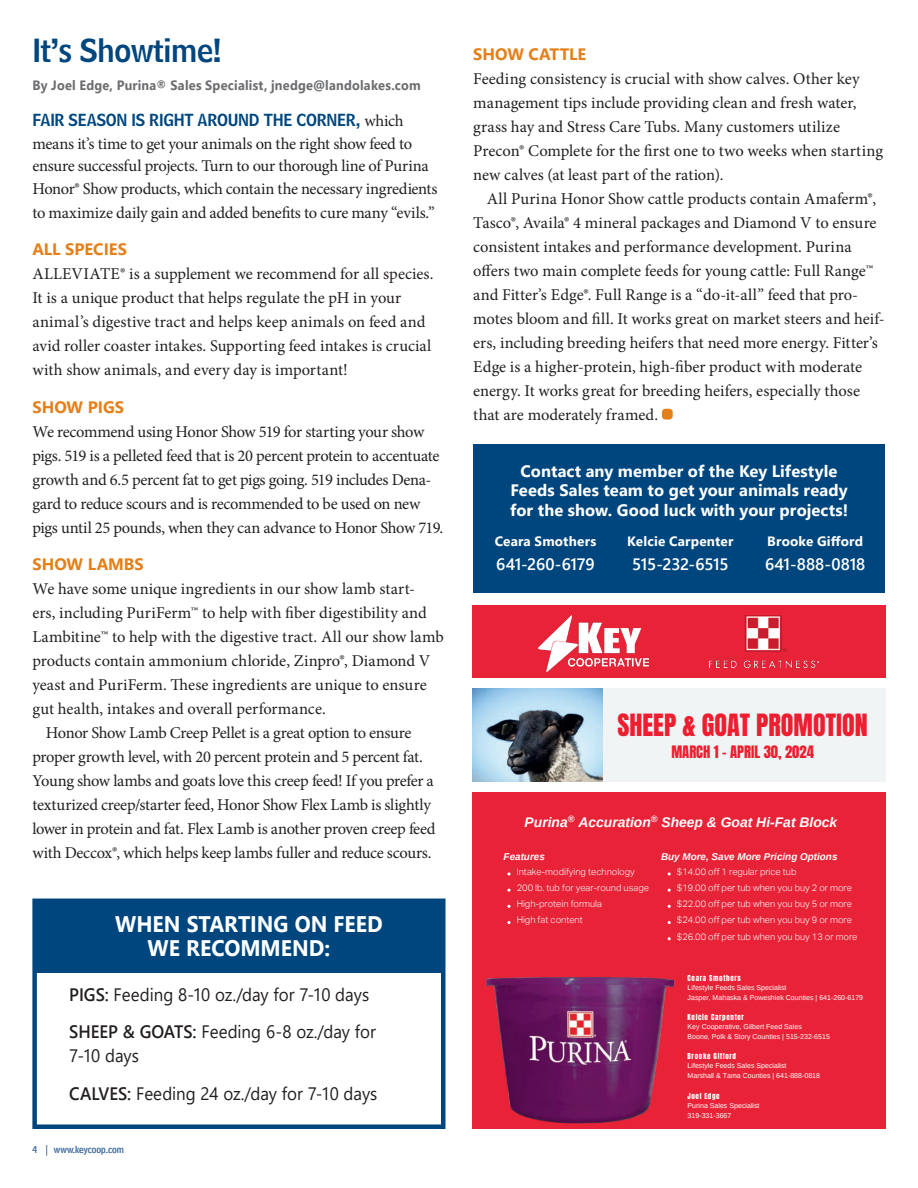
<style>
.page{position:relative;width:918px;height:1188px;background:#fff}
.page>*{position:absolute;margin:0;border:0;box-sizing:border-box;transform-origin:0 0}
.t1{font:31.5px "Bell Centennial Std Name Num";letter-spacing:-.02em;color:#00467e}
.t2{font:26.1px "Anton";color:#ed1e30}
.t3{font:700 22.5px/24px "Segoe UI";letter-spacing:-.005em;color:#fff;scale:.94 1}
.t4{font:18px/37.5px "Segoe UI";letter-spacing:-.005em;color:#231f20;scale:.94 1}
.t5{font:16.5px/24px "Minion Pro";letter-spacing:-.005em;color:#231f20}
.t6{font:16.5px/24px "Minion Pro";letter-spacing:-.025em;color:#231f20}
.t7{font:700 16.5px/19.5px "Segoe UI";letter-spacing:.005em;color:#fff;text-align:center}
.t8{font:16.5px "Bell Centennial Std Name Num";letter-spacing:-.02em;color:#00467e}
.t9{font:700 16.5px "Segoe UI";color:#e4801b}
.t10{font:600 16.5px "Segoe UI";letter-spacing:-.015em;color:#fff}
.t11{font:600 16.5px "Segoe UI";letter-spacing:.005em;color:#fff}
.t12{font:14.55px "Anton";color:#ed1e30}
.t13{font:italic 700 13.95px "Arimo";color:#fff}
.t14{font:700 13.5px "Segoe UI";letter-spacing:.02em;color:#6c6d70;scale:.94 1}
.t15{font:700 13.5px "Segoe UI";letter-spacing:.015em;color:#fff}
.t16{font:10.5px "Bell Centennial Std Address";color:#4872a3}
.t17{font:italic 700 9.9px "Arimo";color:#fff}
.t18{font:300 9.3px/16.2px "Aktiv Grotesk";color:#fff}
.t19{font:7.05px/10.1px "Arimo";color:#fff}
.t20{font:7.05px "Anton";letter-spacing:.095em;color:#fff}
.s1{font-family:"Minion Pro";color:#231f20}
.s2{font-weight:600}
</style>
<div class="page">
<div style="left:35px;top:901px;width:408px;height:72px;background:#00467e"></div>
<div style="left:473px;top:444px;width:412px;height:148px;background:#00467e"></div>
<div style="left:472px;top:606px;width:414px;height:523px;background:#e82337"></div>
<div style="left:472px;top:681px;width:414px;height:108px;background:#f0f4f5"></div>
<img style="left:472px;top:688px;width:131px;height:94px">
<div style="left:472px;top:782px;width:414px;height:10px;background:#fff"></div>
<img style="left:539px;top:615px;width:109px;height:56px">
<img style="left:710px;top:615px;width:109px;height:53px">
<img style="left:485px;top:977px;width:190px;height:147px">
<div style="left:472px;top:678px;width:414px;height:10px;background:#fff"></div>
<svg style="left:507px;top:905px;width:4px;height:3px"></svg>
<svg style="left:507px;top:921px;width:4px;height:3px"></svg>
<div style="left:32px;top:899px;width:414px;height:230px;border:4px solid #00467e"></div>
<div style="left:662px;top:409px;width:11px;height:11px;background:#e4801b;border-radius:4px"></div>
<h1 class="t1" style="left:32px;top:31px;width:191px">It’s Showtime!</h1>
<p class="t14" style="left:32px;top:73px;width:415px">By Joel Edge, Purina® Sales Specialist, jnedge@landolakes.com</p>
<p class="t8" style="left:32px;top:110px;width:373px">FAIR SEASON IS RIGHT AROUND THE CORNER, <span class="s1">which</span></p>
<p class="t5" style="left:32px;top:132px;width:407px;line-height:22.5px">means it’s time to get your animals on the right show feed to ensure successful projects. Turn to our thorough line of Purina<br>Honor® Show products, which contain the necessary ingredients</p>
<p class="t5" style="left:32px;top:200px;width:404px">to maximize daily gain and added benefits to cure many “evils.”</p>
<p class="t9" style="left:32px;top:234px;width:96px">ALL SPECIES</p>
<p class="t5" style="left:32px;top:262px;width:403px">ALLEVIATE® is a supplement we recommend for all species.<br>It is a unique product that helps regulate the pH in your animal’s digestive tract and helps keep animals on feed and avid roller coaster intakes. Supporting feed intakes is crucial with show animals, and every day is important!</p>
<p class="t9" style="left:32px;top:391px;width:93px">SHOW PIGS</p>
<p class="t6" style="left:32px;top:419px;width:412px">We recommend using Honor Show 519 for starting your show pigs. 519 is a pelleted feed that is 20 percent protein to accentuate growth and 6.5 percent fat to get pigs going. 519 includes Dena&shy;gard to reduce scours and is recommended to be used on new pigs until 25 pounds, when they can advance to Honor Show 719.</p>
<p class="t9" style="left:32px;top:549px;width:113px">SHOW LAMBS</p>
<p class="t5" style="left:32px;top:577px;width:384px">We have some unique ingredients in our show lamb start-</p>
<p class="t5" style="left:32px;top:601px;width:396px">ers, including PuriFerm™ to help with fiber digestibility and</p>
<p class="t5" style="left:32px;top:625px;width:413px">Lambitine™ to help with the digestive tract. All our show lamb</p>
<p class="t5" style="left:32px;top:649px;width:400px">products contain ammonium chloride, Zinpro®, Diamond V</p>
<p class="t5" style="left:32px;top:673px;width:396px">yeast and PuriFerm. These ingredients are unique to ensure</p>
<p class="t5" style="left:32px;top:697px;width:295px">gut health, intakes and overall performance.</p>
<p class="t6" style="left:46px;top:721px;width:367px">Honor Show Lamb Creep Pellet is a great option to ensure</p>
<p class="t6" style="left:32px;top:745px;width:392px">proper growth level, with 20 percent protein and 5 percent fat.</p>
<p class="t6" style="left:32px;top:769px;width:403px">Young show lambs and goats love this creep feed! If you prefer a</p>
<p class="t5" style="left:32px;top:793px;width:400px">texturized creep/starter feed, Honor Show Flex Lamb is slightly</p>
<p class="t6" style="left:32px;top:817px;width:405px">lower in protein and fat. Flex Lamb is another proven creep feed</p>
<p class="t5" style="left:32px;top:841px;width:401px">with Deccox®, which helps keep lambs fuller and reduce scours.</p>
<h3 class="t3" style="left:148px;top:911px;width:252px;text-indent:-32px">WHEN STARTING ON FEED<br>WE RECOMMEND:</h3>
<p class="t4" style="left:69px;top:974px;width:328px"><span class="s2">PIGS:</span> Feeding 8-10 oz./day for 7-10 days<br><span class="s2">SHEEP &amp; GOATS:</span> Feeding 6-8 oz./day for</p>
<p class="t4" style="left:69px;top:1035px;width:329px">7-10 days<br><span class="s2">CALVES:</span> Feeding 24 oz./day for 7-10 days</p>
<p class="t16" style="left:32px;top:1144px;width:93px">4 | www.keycoop.com</p>
<p class="t9" style="left:473px;top:38px;width:115px">SHOW CATTLE</p>
<p class="t5" style="left:473px;top:66px;width:411px">Feeding consistency is crucial with show calves. Other key management tips include providing clean and fresh water, grass hay and Stress Care Tubs. Many customers utilize Precon® Complete for the first one to two weeks when starting new calves (at least part of the ration).</p>
<p class="t5" style="left:473px;top:186px;width:413px;text-indent:13px">All Purina Honor Show cattle products contain Amaferm®, Tasco®, Availa® 4 mineral packages and Diamond V to ensure consistent intakes and performance development. Purina offers two main complete feeds for young cattle: Full Range™ and Fitter’s Edge®. Full Range is a “do-it-all” feed that pro&shy;motes bloom and fill. It works great on market steers and heif&shy;ers, including breeding heifers that need more energy. Fitter’s Edge is a higher-protein, high-fiber product with moderate energy. It works great for breeding heifers, especially those that are moderately framed.</p>
<p class="t7" style="left:510px;top:460px;width:340px">Contact any member of the Key Lifestyle<br>Feeds Sales team to get your animals ready for the show. Good luck with your projects!</p>
<p class="t15" style="left:495px;top:529px;width:103px">Ceara Smothers</p>
<p class="t10" style="left:496px;top:549px;width:100px">641-260-6179</p>
<p class="t15" style="left:627px;top:529px;width:108px">Kelcie Carpenter</p>
<p class="t10" style="left:632px;top:549px;width:98px">515-232-6515</p>
<p class="t15" style="left:767px;top:529px;width:97px">Brooke Gifford</p>
<p class="t11" style="left:765px;top:549px;width:102px">641-888-0818</p>
<h2 class="t2" style="left:617px;top:712px;width:252px">SHEEP &amp; GOAT PROMOTION</h2>
<p class="t12" style="left:671px;top:744px;width:144px">MARCH 1 - APRIL 30, 2024</p>
<p class="t13" style="left:525px;top:812px;width:314px">Purina<sup>®</sup> Accuration<sup>®</sup> Sheep &amp; Goat Hi-Fat Block</p>
<p class="t17" style="left:504px;top:850px;width:43px">Features</p>
<p class="t18" style="left:517px;top:863px;width:134px">Intake-modifying technology<br>200 lb. tub for year-round usage<br>High-protein formula<br>High fat content</p>
<p class="t17" style="left:661px;top:850px;width:178px">Buy More, Save More Pricing Options</p>
<p class="t18" style="left:677px;top:863px;width:182px">$14.00 off 1 regular price tub<br>$19.00 off per tub when you buy 2 or more $22.00 off per tub when you buy 5 or more $24.00 off per tub when you buy 9 or more $26.00 off per tub when you buy 13 or more</p>
<p class="t20" style="left:688px;top:974px;width:55px">Ceara Smothers</p>
<p class="t19" style="left:688px;top:982px;width:177px">Lifestyle Feeds Sales Specialist<br>Jasper, Mahaska &amp; Poweshiek Counties | 641-260-6179</p>
<p class="t20" style="left:688px;top:1013px;width:58px">Kelcie Carpenter</p>
<p class="t19" style="left:688px;top:1022px;width:144px">Key Cooperative, Gilbert Feed Sales<br>Boone, Polk &amp; Story Counties | 515-232-6515</p>
<p class="t20" style="left:688px;top:1053px;width:50px">Brooke Gifford</p>
<p class="t19" style="left:688px;top:1061px;width:134px">Lifestyle Feeds Sales Specialist<br>Marshall &amp; Tama Counties | 641-888-0818</p>
<p class="t20" style="left:688px;top:1092px;width:34px">Joel Edge</p>
<p class="t19" style="left:688px;top:1101px;width:74px">Purina Sales Specialist<br>319-331-3667</p>
</div>
